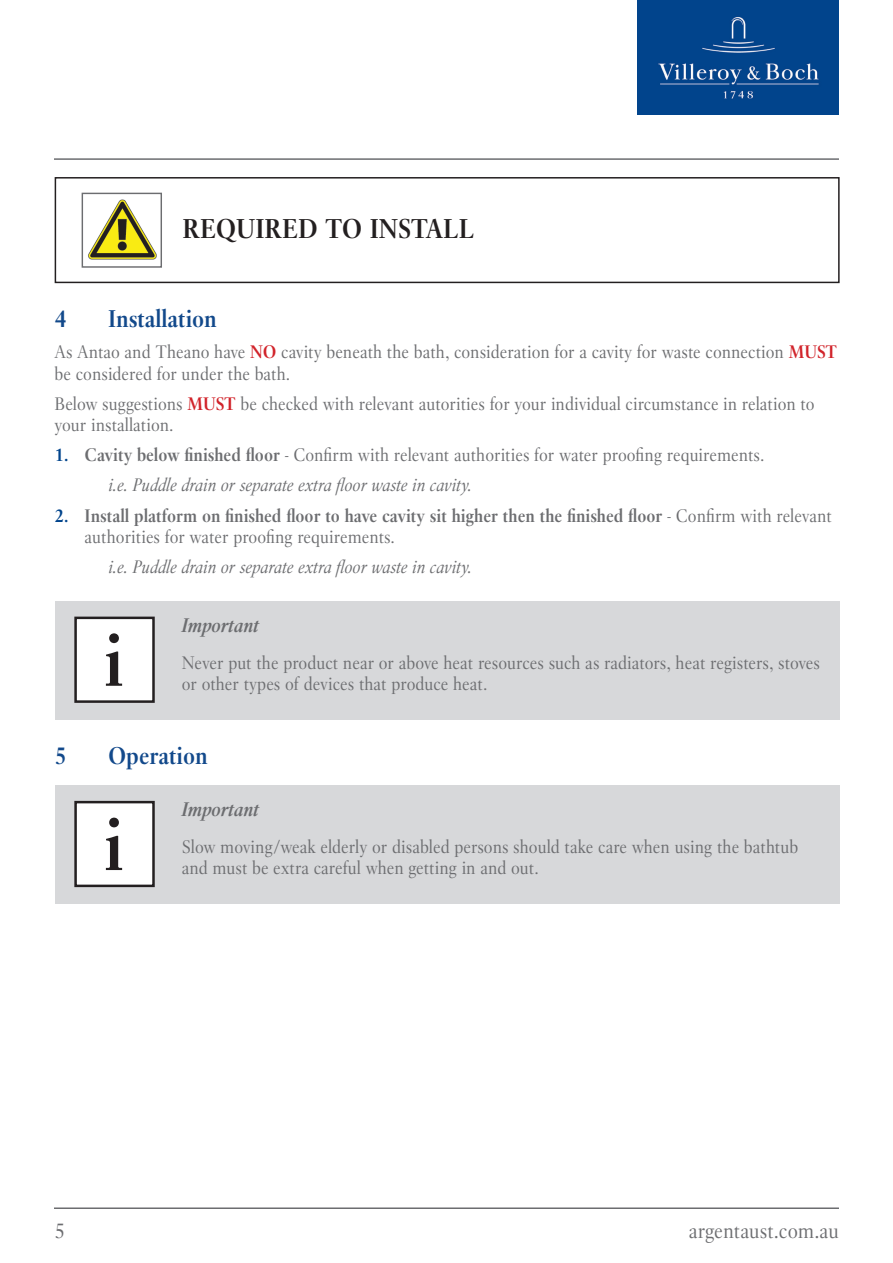
<style>
.page{position:relative;width:893px;height:1263px;background:#fff}
.page>*{position:absolute;margin:0;border:0;box-sizing:border-box;transform-origin:0 0}
.t1{font:700 72.75px "Villeroy Boch";color:#231f20}
.t2{font:700 27px "Villeroy Boch";color:#231f20}
.t3{font:700 24px "Villeroy Boch";color:#12498b}
.t4{font:21px "Villeroy Boch";color:#6c6d70}
.t5{font:italic 700 19.5px "Villeroy Boch";color:#6c6d70}
.t6{font:18px/21.6px "Villeroy Boch";color:#6c6d70}
.t7{font:700 18px/21.6px "Villeroy Boch";color:#6c6d70}
.t8{font:italic 18px "Villeroy Boch";color:#6c6d70}
.s1{font-weight:700;color:#d1232a}
.s2{font-weight:700;color:#01448c}
.s3{font-weight:700}
.s4{font-style:italic}
.s5{color:#01448c}
.s6{font-weight:400}
</style>
<div class="page">
<div style="left:55px;top:177px;width:785px;height:106px;border:2px solid #231f20"></div>
<img style="left:637px;top:0;width:202px;height:114px">
<hr style="left:54px;top:1207px;width:785px;height:2px;background:#6c6d70">
<hr style="left:54px;top:158px;width:785px;height:2px;background:#6c6d70">
<div style="left:55px;top:601px;width:785px;height:118px;background:#d7d8da"></div>
<div style="left:55px;top:785px;width:785px;height:119px;background:#d7d8da"></div>
<div style="left:76px;top:618px;width:77px;height:84px;background:#fff"></div>
<div style="left:74px;top:617px;width:81px;height:86px;border:2px solid #231f20"></div>
<div style="left:76px;top:802px;width:77px;height:84px;background:#fff"></div>
<div style="left:74px;top:801px;width:81px;height:86px;border:2px solid #231f20"></div>
<img style="left:88px;top:199px;width:69px;height:61px">
<div style="left:82px;top:193px;width:80px;height:75px;border:1px solid #6c6d70"></div>
<h2 class="t2" style="left:182px;top:211px;width:293px">REQUIRED TO INSTALL</h2>
<h3 class="t3" style="left:54px;top:304px;width:14px">4</h3>
<h3 class="t3" style="left:108px;top:304px;width:110px">Installation</h3>
<p class="t6" style="left:55px;top:341px;width:784px">As Antao and Theano have <span class="s1">NO</span> cavity beneath the bath, consideration for a cavity for waste connection <span class="s1">MUST </span>be considered for under the bath.</p>
<p class="t6" style="left:55px;top:393px;width:761px">Below suggestions <span class="s1">MUST</span> be checked with relevant autorities for your individual circumstance in relation to your installation.</p>
<p class="t6" style="left:109px;top:440px;width:657px;line-height:30.2px;text-indent:-54px"><span class="s2">1.</span> <span class="s3">Cavity below finished floor</span> - Confirm with relevant authorities for water proofing requirements. <span class="s4">i.e. Puddle drain or separate extra floor waste in cavity.</span></p>
<p class="t7" style="left:85px;top:504px;width:749px;text-indent:-30px"><span class="s5">2.</span> Install platform on finished floor to have cavity sit higher then the finished floor <span class="s6">- Confirm with relevant authorities for water proofing requirements.</span></p>
<p class="t8" style="left:109px;top:556px;width:365px">i.e. Puddle drain or separate extra floor waste in cavity.</p>
<h1 class="t1" style="left:104px;top:615px;width:21px">i</h1>
<p class="t5" style="left:182px;top:612px;width:79px">Important</p>
<p class="t6" style="left:182px;top:651px;width:640px">Never put the product near or above heat resources such as radiators, heat registers, stoves or other types of devices that produce heat.</p>
<h3 class="t3" style="left:54px;top:740px;width:14px">5</h3>
<h3 class="t3" style="left:108px;top:740px;width:101px">Operation</h3>
<h1 class="t1" style="left:104px;top:799px;width:21px">i</h1>
<p class="t5" style="left:182px;top:797px;width:79px">Important</p>
<p class="t6" style="left:182px;top:836px;width:618px">Slow moving/weak elderly or disabled persons should take care when using the bathtub and must be extra careful when getting in and out.</p>
<p class="t4" style="left:54px;top:1217px;width:12px">5</p>
<p class="t4" style="left:689px;top:1217px;width:152px">argentaust.com.au</p>
</div>
